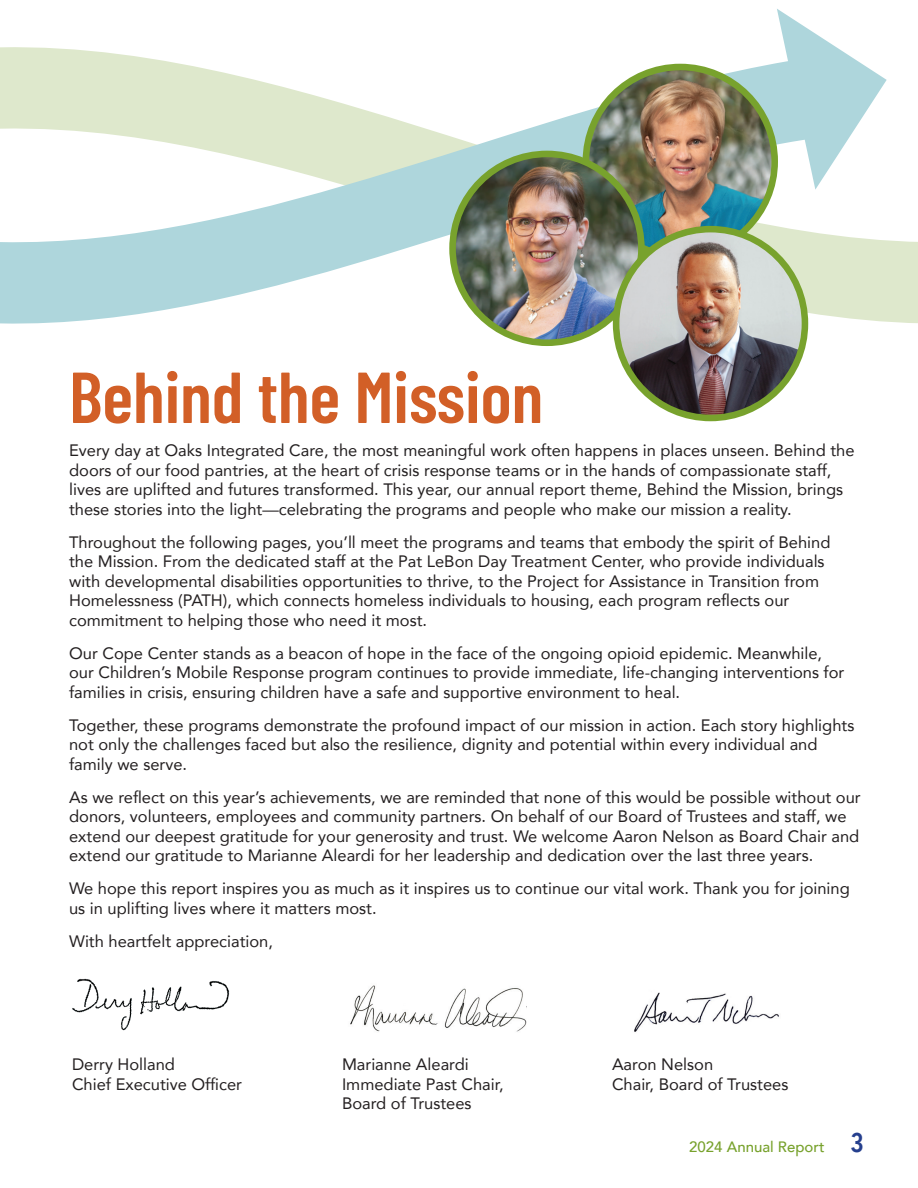
<style>
.page{position:relative;width:918px;height:1188px;background:#fff}
.page>*{position:absolute;margin:0;border:0;box-sizing:border-box;transform-origin:0 0}
._2023_Headline-H1{font:600 72px "Barlow Condensed";color:#d25f27}
.t1{font:600 27px "Avenir Next Condensed";color:#253f8e}
._2023_Body_Copy{font:16.5px/19.5px "Avenir";color:#231f20}
.t2{font:500 15px "Avenir";color:#78a22d}
</style>
<div class="page">
<hr style="left:0;top:0;width:1px;height:1188px;background:#00919f">
<img style="left:72px;top:978px;width:158px;height:53px">
<svg style="left:0;top:240px;width:918px;height:90px;fill:#dee8cc"></svg>
<svg style="left:0;top:9px;width:887px;height:320px"></svg>
<img style="left:586px;top:67px;width:189px;height:189px;border-radius:94px">
<div style="left:583px;top:64px;width:195px;height:195px;border:7px solid #78a22d;border-radius:50%"></div>
<img style="left:453px;top:154px;width:187px;height:189px">
<div style="left:449px;top:151px;width:196px;height:195px;border:7px solid #78a22d;border-radius:50%"></div>
<img style="left:616px;top:229px;width:189px;height:189px;border-radius:94px">
<div style="left:613px;top:226px;width:195px;height:195px;border:7px solid #78a22d;border-radius:50%"></div>
<img style="left:350px;top:985px;width:176px;height:47px">
<img style="left:634px;top:992px;width:145px;height:40px">
<p class="_2023_Headline-H1" style="left:69px;top:346px;width:476px">Behind the Mission</p>
<p class="_2023_Body_Copy" style="left:69px;top:440px;width:787px">Every day at Oaks Integrated Care, the most meaningful work often happens in places unseen. Behind the doors of our food pantries, at the heart of crisis response teams or in the hands of compassionate staff, lives are uplifted and futures transformed. This year, our annual report theme, Behind the Mission, brings these stories into the light—celebrating the programs and people who make our mission a reality.</p>
<p class="_2023_Body_Copy" style="left:69px;top:532px;width:763px">Throughout the following pages, you’ll meet the programs and teams that embody the spirit of Behind the Mission. From the dedicated staff at the Pat LeBon Day Treatment Center, who provide individuals with developmental disabilities opportunities to thrive, to the Project for Assistance in Transition from Homelessness (PATH), which connects homeless individuals to housing, each program reflects our commitment to helping those who need it most.</p>
<p class="_2023_Body_Copy" style="left:69px;top:643px;width:777px">Our Cope Center stands as a beacon of hope in the face of the ongoing opioid epidemic. Meanwhile, our Children’s Mobile Response program continues to provide immediate, life-changing interventions for families in crisis, ensuring children have a safe and supportive environment to heal.</p>
<p class="_2023_Body_Copy" style="left:69px;top:715px;width:787px">Together, these programs demonstrate the profound impact of our mission in action. Each story highlights not only the challenges faced but also the resilience, dignity and potential within every individual and family we serve.</p>
<p class="_2023_Body_Copy" style="left:69px;top:787px;width:793px">As we reflect on this year’s achievements, we are reminded that none of this would be possible without our donors, volunteers, employees and community partners. On behalf of our Board of Trustees and staff, we extend our deepest gratitude for your generosity and trust. We welcome Aaron Nelson as Board Chair and extend our gratitude to Marianne Aleardi for her leadership and dedication over the last three years.</p>
<p class="_2023_Body_Copy" style="left:69px;top:878px;width:782px">We hope this report inspires you as much as it inspires us to continue our vital work. Thank you for joining us in uplifting lives where it matters most.</p>
<p class="_2023_Body_Copy" style="left:69px;top:931px;width:205px">With heartfelt appreciation,</p>
<p class="_2023_Body_Copy" style="left:72px;top:1055px;width:171px">Derry Holland<br>Chief Executive Officer</p>
<p class="_2023_Body_Copy" style="left:342px;top:1055px;width:163px">Marianne Aleardi<br>Immediate Past Chair,<br>Board of Trustees</p>
<p class="_2023_Body_Copy" style="left:612px;top:1055px;width:178px">Aaron Nelson<br>Chair, Board of Trustees</p>
<p class="t2" style="left:689px;top:1134px;width:137px">2024 Annual Report</p>
<p class="t1" style="left:850px;top:1119px;width:15px">3</p>
</div>
